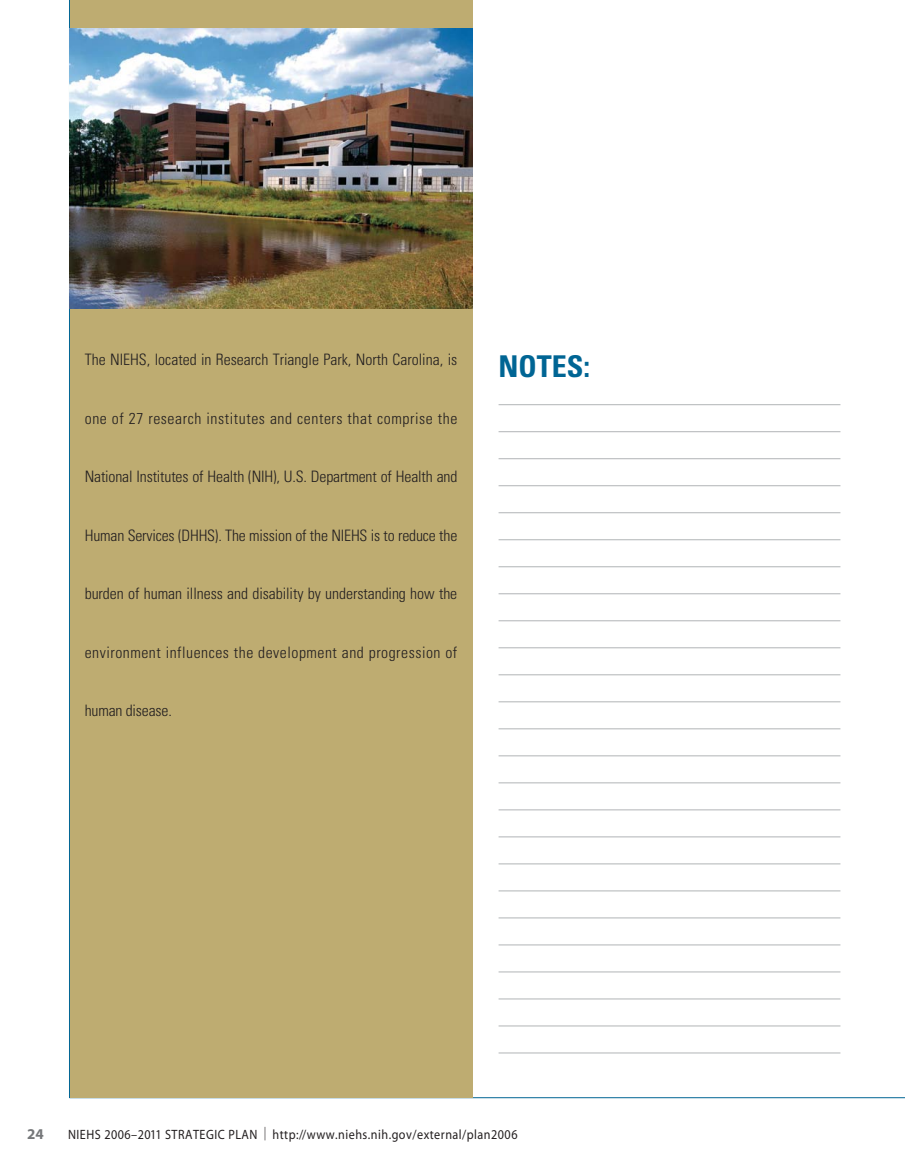
<style>
.page{position:relative;width:905px;height:1175px;background:#fff}
.page>*{position:absolute;margin:0;border:0;box-sizing:border-box;transform-origin:0 0}
.t1{font:700 condensed 30px "Univers";color:#006594}
.t2{font:300 condensed 15.75px "Univers";letter-spacing:-.005em;color:#231f20}
.t3{font:300 condensed 15.75px "Univers";letter-spacing:.035em;color:#231f20}
.t4{font:700 15px "Myriad";color:#76787a}
.t5{font:13.5px "Myriad";letter-spacing:.04em;color:#231f20;scale:.9 1}
</style>
<div class="page">
<hr style="left:69px;top:1097px;width:835px;height:1px;background:#006594">
<hr style="left:69px;top:0;width:1px;height:1097px;background:#006594">
<div style="left:70px;top:0;width:402px;height:1097px;background:#beac71"></div>
<hr style="left:498px;top:404px;width:342px;height:1px;background:#b1b4b6">
<hr style="left:498px;top:431px;width:342px;height:1px;background:#b1b4b6">
<hr style="left:498px;top:458px;width:342px;height:1px;background:#b1b4b6">
<hr style="left:498px;top:485px;width:342px;height:1px;background:#b1b4b6">
<hr style="left:498px;top:512px;width:342px;height:1px;background:#b1b4b6">
<hr style="left:498px;top:539px;width:342px;height:1px;background:#b1b4b6">
<hr style="left:498px;top:566px;width:342px;height:1px;background:#b1b4b6">
<hr style="left:498px;top:593px;width:342px;height:1px;background:#b1b4b6">
<hr style="left:498px;top:620px;width:342px;height:1px;background:#b1b4b6">
<hr style="left:498px;top:647px;width:342px;height:1px;background:#b1b4b6">
<hr style="left:498px;top:674px;width:342px;height:1px;background:#b1b4b6">
<hr style="left:498px;top:701px;width:342px;height:1px;background:#b1b4b6">
<hr style="left:498px;top:728px;width:342px;height:1px;background:#b1b4b6">
<hr style="left:498px;top:755px;width:342px;height:1px;background:#b1b4b6">
<hr style="left:498px;top:782px;width:342px;height:1px;background:#b1b4b6">
<hr style="left:498px;top:809px;width:342px;height:1px;background:#b1b4b6">
<hr style="left:498px;top:836px;width:342px;height:1px;background:#b1b4b6">
<hr style="left:498px;top:863px;width:342px;height:1px;background:#b1b4b6">
<hr style="left:498px;top:890px;width:342px;height:1px;background:#b1b4b6">
<hr style="left:498px;top:917px;width:342px;height:1px;background:#b1b4b6">
<hr style="left:498px;top:944px;width:342px;height:1px;background:#b1b4b6">
<hr style="left:498px;top:971px;width:342px;height:1px;background:#b1b4b6">
<hr style="left:498px;top:998px;width:342px;height:1px;background:#b1b4b6">
<hr style="left:498px;top:1025px;width:342px;height:1px;background:#b1b4b6">
<hr style="left:498px;top:1052px;width:342px;height:1px;background:#b1b4b6">
<img style="left:70px;top:29px;width:402px;height:280px">
<p class="t2" style="left:85px;top:354px;width:374px">The NIEHS, located in Research Triangle Park, North Carolina, is</p>
<p class="t3" style="left:85px;top:412px;width:374px">one of 27 research institutes and centers that comprise the</p>
<p class="t2" style="left:85px;top:471px;width:374px">National Institutes of Health (NIH), U.S. Department of Health and</p>
<p class="t2" style="left:85px;top:529px;width:374px">Human Services (DHHS). The mission of the NIEHS is to reduce the</p>
<p class="t2" style="left:85px;top:588px;width:374px">burden of human illness and disability by understanding how the</p>
<p class="t3" style="left:85px;top:646px;width:374px">environment influences the development and progression of</p>
<p class="t2" style="left:85px;top:705px;width:89px">human disease.</p>
<h2 class="t1" style="left:498px;top:355px;width:93px">NOTES:</h2>
<p class="t4" style="left:27px;top:1128px;width:18px">24</p>
<p class="t5" style="left:68px;top:1129px;width:501px">NIEHS 2006–2011 STRATEGIC PLAN | http://www.niehs.nih.gov/external/plan2006</p>
</div>
